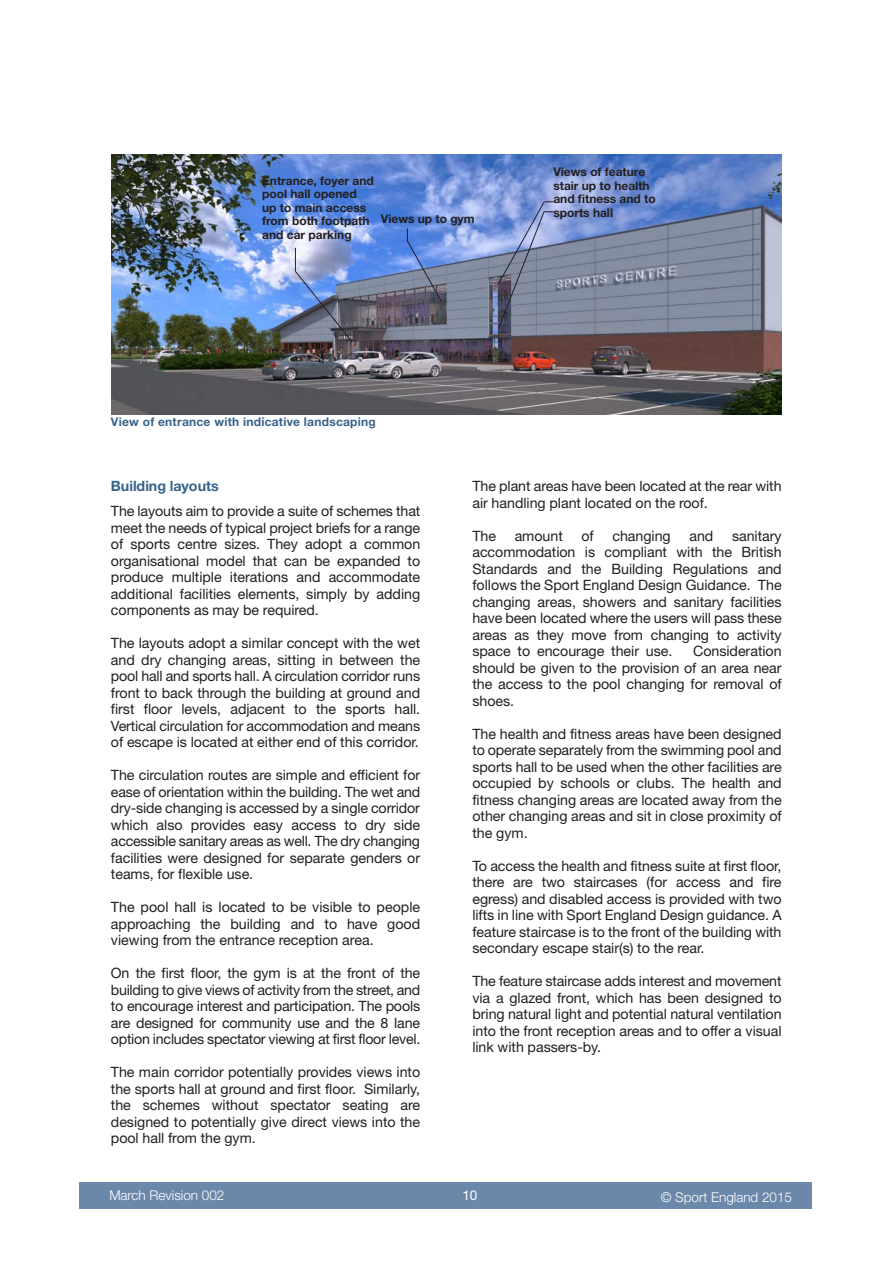
<style>
.page{position:relative;width:893px;height:1263px;background:#fff}
.page>*{position:absolute;margin:0;border:0;box-sizing:border-box;transform-origin:0 0}
.Main_body_copy{font:14.25px/16.5px "Helvetica Neue LT Std";color:#231f20;text-align:justify}
.Main_body_copy-2{font:700 14.25px "Helvetica Neue LT Std";color:#37638a}
.t1{font:300 13.5px "Helvetica Neue LT Std";color:#fff}
.t2{font:13.5px "Helvetica Neue LT Std";color:#fff}
.t3{font:700 12px/13.5px "Helvetica Neue LT Std";color:#231f20}
.t4{font:700 12px "Helvetica Neue LT Std";letter-spacing:.02em;color:#37638a}
</style>
<div class="page">
<div style="left:79px;top:1182px;width:733px;height:27px;background:#6b88aa"></div>
<img style="left:111px;top:155px;width:671px;height:259px">
<svg style="left:498px;top:202px;width:55px;height:127px;background:#808bab"></svg>
<svg style="left:407px;top:229px;width:35px;height:73px;background:#6880b5"></svg>
<img style="left:295px;top:248px;width:57px;height:94px">
<p class="t3" style="left:262px;top:173px;width:113px">Entrance, foyer and pool hall opened up to main access from both footpath and car parking</p>
<p class="t3" style="left:553px;top:165px;width:104px">Views of feature stair up to health and fitness and to sports hall</p>
<p class="t3" style="left:381px;top:212px;width:95px">Views up to gym</p>
<p class="t4" style="left:111px;top:415px;width:266px">View of entrance with indicative landscaping</p>
<p class="Main_body_copy-2" style="left:111px;top:477px;width:109px">Building layouts</p>
<p class="Main_body_copy" style="left:111px;top:503px;width:311px">The layouts aim to provide a suite of schemes that meet the needs of typical project briefs for a range of sports centre sizes. They adopt a common organisational model that can be expanded to produce multiple iterations and accommodate additional facilities elements, simply by adding components as may be required.</p>
<p class="Main_body_copy" style="left:111px;top:635px;width:311px">The layouts adopt a similar concept with the wet and dry changing areas, sitting in between the pool hall and sports hall. A circulation corridor runs front to back through the building at ground and first floor levels, adjacent to the sports hall.<br>Vertical circulation for accommodation and means of escape is located at either end of this corridor.</p>
<p class="Main_body_copy" style="left:111px;top:767px;width:311px">The circulation routes are simple and efficient for ease of orientation within the building. The wet and dry-side changing is accessed by a single corridor which also provides easy access to dry side accessible sanitary areas as well. The dry changing facilities were designed for separate genders or teams, for flexible use.</p>
<p class="Main_body_copy" style="left:111px;top:899px;width:311px">The pool hall is located to be visible to people approaching the building and to have good viewing from the entrance reception area.</p>
<p class="Main_body_copy" style="left:111px;top:965px;width:311px">On the first floor, the gym is at the front of the building to give views of activity from the street, and to encourage interest and participation. The pools are designed for community use and the 8 lane option includes spectator viewing at first floor level.</p>
<p class="Main_body_copy" style="left:111px;top:1064px;width:311px">The main corridor potentially provides views into the sports hall at ground and first floor. Similarly, the schemes without spectator seating are designed to potentially give direct views into the pool hall from the gym.</p>
<p class="Main_body_copy" style="left:472px;top:478px;width:311px">The plant areas have been located at the rear with air handling plant located on the roof.</p>
<p class="Main_body_copy" style="left:472px;top:527px;width:25px">The</p>
<p class="Main_body_copy" style="left:515px;top:527px;width:50px">amount</p>
<p class="Main_body_copy" style="left:581px;top:527px;width:14px">of</p>
<p class="Main_body_copy" style="left:612px;top:527px;width:60px">changing</p>
<p class="Main_body_copy" style="left:689px;top:527px;width:25px">and</p>
<p class="Main_body_copy" style="left:472px;top:527px;width:311px;text-indent:260px">sanitary accommodation is compliant with the British Standards and the Building Regulations and follows the Sport England Design Guidance. The changing areas, showers and sanitary facilities have been located where the users will pass these areas as they move from changing to activity space to encourage their use.</p>
<p class="Main_body_copy" style="left:472px;top:643px;width:311px;text-indent:221px">Consideration should be given to the provision of an area near the access to the pool changing for removal of shoes.</p>
<p class="Main_body_copy" style="left:472px;top:725px;width:311px">The health and fitness areas have been designed to operate separately from the swimming pool and sports hall to be used when the other facilities are occupied by schools or clubs. The health and fitness changing areas are located away from the other changing areas and sit in close proximity of the gym.</p>
<p class="Main_body_copy" style="left:472px;top:857px;width:311px">To access the health and fitness suite at first floor, there are two staircases (for access and fire egress) and disabled access is provided with two lifts in line with Sport England Design guidance. A feature staircase is to the front of the building with secondary escape stair(s) to the rear.</p>
<p class="Main_body_copy" style="left:472px;top:973px;width:311px">The feature staircase adds interest and movement via a glazed front, which has been designed to bring natural light and potential natural ventilation into the front reception areas and to offer a visual link with passers-by.</p>
<p class="t1" style="left:109px;top:1187px;width:117px">March Revision 002</p>
<p class="t2" style="left:462px;top:1187px;width:16px">10</p>
<p class="t1" style="left:661px;top:1188px;width:133px">© Sport England 2015</p>
</div>
